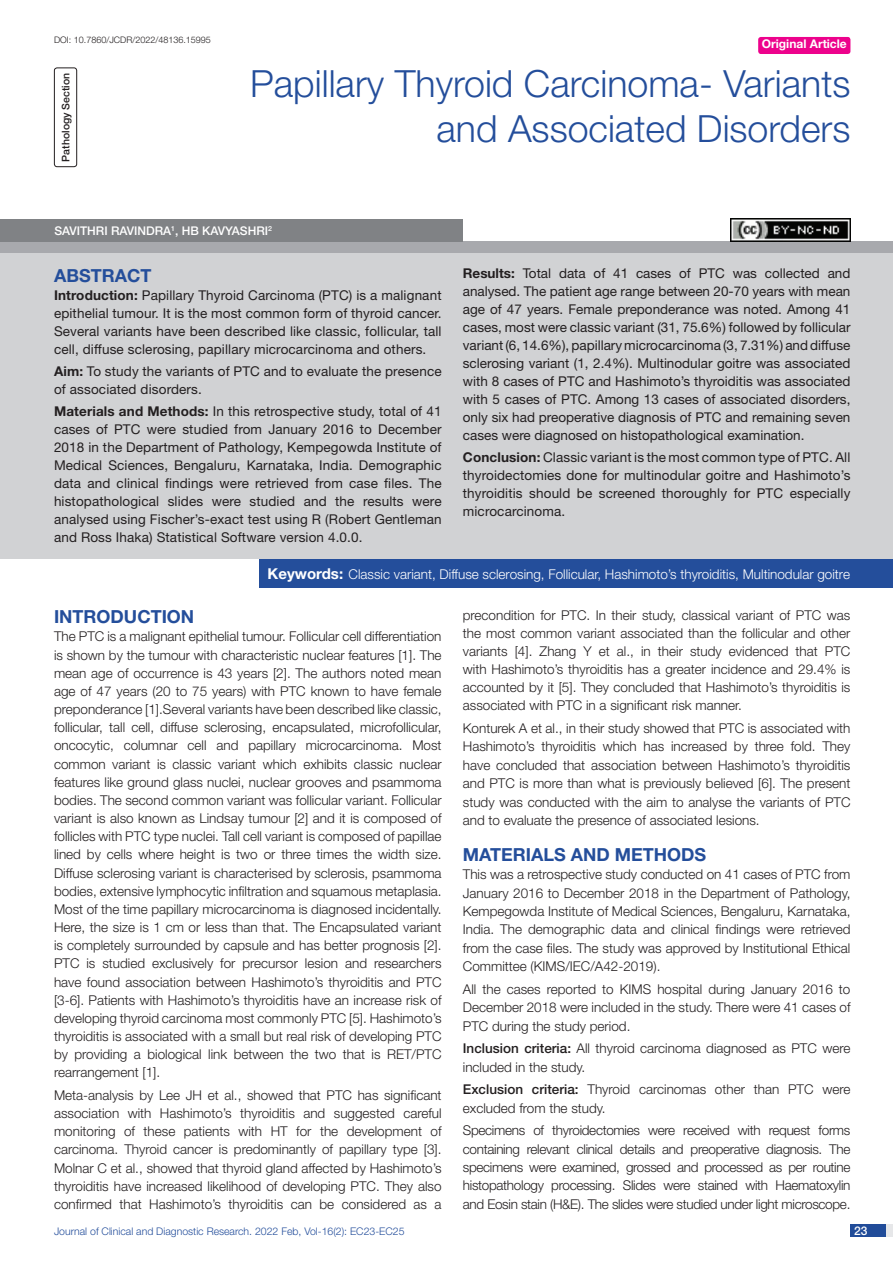
<style>
.page{position:relative;width:893px;height:1263px;background:#fff}
.page>*{position:absolute;margin:0;border:0;box-sizing:border-box;transform-origin:0 0}
.t1{font:300 37.5px/45px "Helvetica Neue";color:#244e9b;text-align:right}
.Heading{font:700 18px "Helvetica Neue";color:#244e9b}
.Abstract_head{font:700 18px "Helvetica Neue";color:#244e9b}
.Body_text{font:300 13.5px/18.1px "Helvetica Neue";color:#231f20;text-align:justify}
.Abstract_Text{font:13.5px/18px "Helvetica Neue";letter-spacing:.01em;color:#231f20;text-align:justify}
.Key_words{font:300 13.5px "Helvetica Neue";color:#fff}
.Author{font:500 12px "Helvetica Neue";color:#fff}
.t2{font:700 12px "Helvetica Neue";color:#fff}
.t3{font:300 10.5px "Helvetica Neue";color:#244e9b}
.section{font:500 10.5px "Helvetica Neue";color:#231f20}
.DOI{font:300 9px "Helvetica Neue";color:#231f20}
.s1{font-weight:700}
.s2{font-weight:700;font-size:15px}
.s3{font-weight:500}
</style>
<div class="page">
<div style="left:850px;top:1224px;width:43px;height:13px;background:#e6e7e9"></div>
<div style="left:850px;top:1224px;width:35px;height:13px;background:#214c99"></div>
<div style="left:758px;top:37px;width:92px;height:17px;background:#ed028c;border-radius:3px"></div>
<div style="left:54px;top:68px;width:23px;height:99px;border:1px solid #231f20;border-radius:3px"></div>
<div style="left:0;top:241px;width:893px;height:12px;background:#a8a9ad"></div>
<div style="left:0;top:219px;width:463px;height:22px;background:#808285"></div>
<div style="left:0;top:253px;width:893px;height:306px;background:#d1d2d4"></div>
<div style="left:260px;top:559px;width:633px;height:28px;background:#244e9b"></div>
<img style="left:730px;top:219px;width:120px;height:22px">
<p class="DOI" style="left:54px;top:35px;width:158px">DOI: 10.7860/JCDR/2022/48136.15995</p>
<p class="t2" style="left:762px;top:37px;width:87px">Original Article</p>
<p class="section" style="left:60px;top:162px;width:90px;rotate:-90deg">Pathology Section</p>
<p class="t1" style="left:250px;top:60px;width:602px">Papillary Thyroid Carcinoma- Variants and Associated Disorders</p>
<p class="Author" style="left:54px;top:223px;width:219px">Savithri Ravindra<sup>1</sup>, HB Kavyashri <sup>2</sup></p>
<p class="Abstract_head" style="left:54px;top:264px;width:99px">ABSTRACT</p>
<p class="Abstract_Text" style="left:54px;top:286px;width:389px"><span class="s1">Introduction:</span> Papillary Thyroid Carcinoma (PTC) is a malignant epithelial tumour. It is the most common form of thyroid cancer.<br>Several variants have been described like classic, follicular, tall cell, diffuse sclerosing, papillary microcarcinoma and others.</p>
<p class="Abstract_Text" style="left:54px;top:362px;width:389px"><span class="s1">Aim:</span> To study the variants of PTC and to evaluate the presence of associated disorders.</p>
<p class="Abstract_Text" style="left:54px;top:402px;width:389px"><span class="s1">Materials and Methods:</span> In this retrospective study, total of 41 cases of PTC were studied from January 2016 to December 2018 in the Department of Pathology, Kempegowda Institute of Medical Sciences, Bengaluru, Karnataka, India. Demographic data and clinical findings were retrieved from case files. The histopathological slides were studied and the results were analysed using Fischer’s-exact test using R (Robert Gentleman and Ross Ihaka) Statistical Software version 4.0.0.</p>
<p class="Abstract_Text" style="left:463px;top:264px;width:389px"><span class="s1">Results:</span> Total data of 41 cases of PTC was collected and analysed. The patient age range between 20-70 years with mean age of 47 years. Female preponderance was noted. Among 41 cases, most were classic variant (31, 75.6%) followed by follicular variant (6, 14.6%), papillary microcarcinoma (3, 7.31%) and diffuse sclerosing variant (1, 2.4%). Multinodular goitre was associated with 8 cases of PTC and Hashimoto’s thyroiditis was associated with 5 cases of PTC. Among 13 cases of associated disorders, only six had preoperative diagnosis of PTC and remaining seven cases were diagnosed on histopathological examination.</p>
<p class="Abstract_Text" style="left:463px;top:448px;width:389px"><span class="s1">Conclusion:</span> Classic variant is the most common type of PTC. All thyroidectomies done for multinodular goitre and Hashimoto’s thyroiditis should be screened thoroughly for PTC especially microcarcinoma.</p>
<p class="Key_words" style="left:268px;top:566px;width:584px"><span class="s2">Keywords:</span> Classic variant, Diffuse sclerosing, Follicular, Hashimoto’s thyroiditis, Multinodular goitre</p>
<p class="Heading" style="left:54px;top:606px;width:142px">INTRODUCTION</p>
<p class="Body_text" style="left:54px;top:627px;width:389px">The PTC is a malignant epithelial tumour. Follicular cell differentiation is shown by the tumour with characteristic nuclear features [1]. The mean age of occurrence is 43 years [2]. The authors noted mean age of 47 years (20 to 75 years) with PTC known to have female preponderance [1].Several variants have been described like classic, follicular, tall cell, diffuse sclerosing, encapsulated, microfollicular, oncocytic, columnar cell and papillary microcarcinoma. Most common variant is classic variant which exhibits classic nuclear features like ground glass nuclei, nuclear grooves and psammoma bodies. The second common variant was follicular variant. Follicular variant is also known as Lindsay tumour [2] and it is composed of follicles with PTC type nuclei. Tall cell variant is composed of papillae lined by cells where height is two or three times the width size.<br>Diffuse sclerosing variant is characterised by sclerosis, psammoma bodies, extensive lymphocytic infiltration and squamous metaplasia.<br>Most of the time papillary microcarcinoma is diagnosed incidentally.<br>Here, the size is 1 cm or less than that. The Encapsulated variant is completely surrounded by capsule and has better prognosis [2].<br>PTC is studied exclusively for precursor lesion and researchers have found association between Hashimoto’s thyroiditis and PTC [3-6]. Patients with Hashimoto’s thyroiditis have an increase risk of developing thyroid carcinoma most commonly PTC [5]. Hashimoto’s thyroiditis is associated with a small but real risk of developing PTC by providing a biological link between the two that is RET/PTC rearrangement [1].</p>
<p class="Body_text" style="left:54px;top:1086px;width:389px">Meta-analysis by Lee JH et al., showed that PTC has significant association with Hashimoto’s thyroiditis and suggested careful monitoring of these patients with HT for the development of carcinoma. Thyroid cancer is predominantly of papillary type [3].<br>Molnar C et al., showed that thyroid gland affected by Hashimoto’s thyroiditis have increased likelihood of developing PTC. They also confirmed that Hashimoto’s thyroiditis can be considered as a</p>
<p class="Body_text" style="left:463px;top:605px;width:389px">precondition for PTC. In their study, classical variant of PTC was the most common variant associated than the follicular and other variants [4]. Zhang Y et al., in their study evidenced that PTC with Hashimoto’s thyroiditis has a greater incidence and 29.4% is accounted by it [5]. They concluded that Hashimoto’s thyroiditis is associated with PTC in a significant risk manner.</p>
<p class="Body_text" style="left:463px;top:719px;width:389px">Konturek A et al., in their study showed that PTC is associated with Hashimoto’s thyroiditis which has increased by three fold. They have concluded that association between Hashimoto’s thyroiditis and PTC is more than what is previously believed [6]. The present study was conducted with the aim to analyse the variants of PTC and to evaluate the presence of associated lesions.</p>
<p class="Heading" style="left:463px;top:843px;width:245px">MATERIALS AND METHODS</p>
<p class="Body_text" style="left:463px;top:865px;width:389px">This was a retrospective study conducted on 41 cases of PTC from January 2016 to December 2018 in the Department of Pathology, Kempegowda Institute of Medical Sciences, Bengaluru, Karnataka, India. The demographic data and clinical findings were retrieved from the case files. The study was approved by Institutional Ethical Committee (KIMS/IEC/A42-2019).</p>
<p class="Body_text" style="left:463px;top:979px;width:389px">All the cases reported to KIMS hospital during January 2016 to December 2018 were included in the study. There were 41 cases of PTC during the study period.</p>
<p class="Body_text" style="left:463px;top:1039px;width:389px"><span class="s3">Inclusion criteria:</span> All thyroid carcinoma diagnosed as PTC were included in the study.</p>
<p class="Body_text" style="left:463px;top:1080px;width:389px"><span class="s3">Exclusion criteria:</span> Thyroid carcinomas other than PTC were excluded from the study.</p>
<p class="Body_text" style="left:463px;top:1121px;width:389px">Specimens of thyroidectomies were received with request forms containing relevant clinical details and preoperative diagnosis. The specimens were examined, grossed and processed as per routine histopathology processing. Slides were stained with Haematoxylin and Eosin stain (H&amp;E). The slides were studied under light microscope.</p>
<p class="t3" style="left:54px;top:1225px;width:352px">Journal of Clinical and Diagnostic Research. 2022 Feb, Vol-16(2): EC23-EC25</p>
<p class="Author" style="left:854px;top:1223px;width:15px">23</p>
</div>
